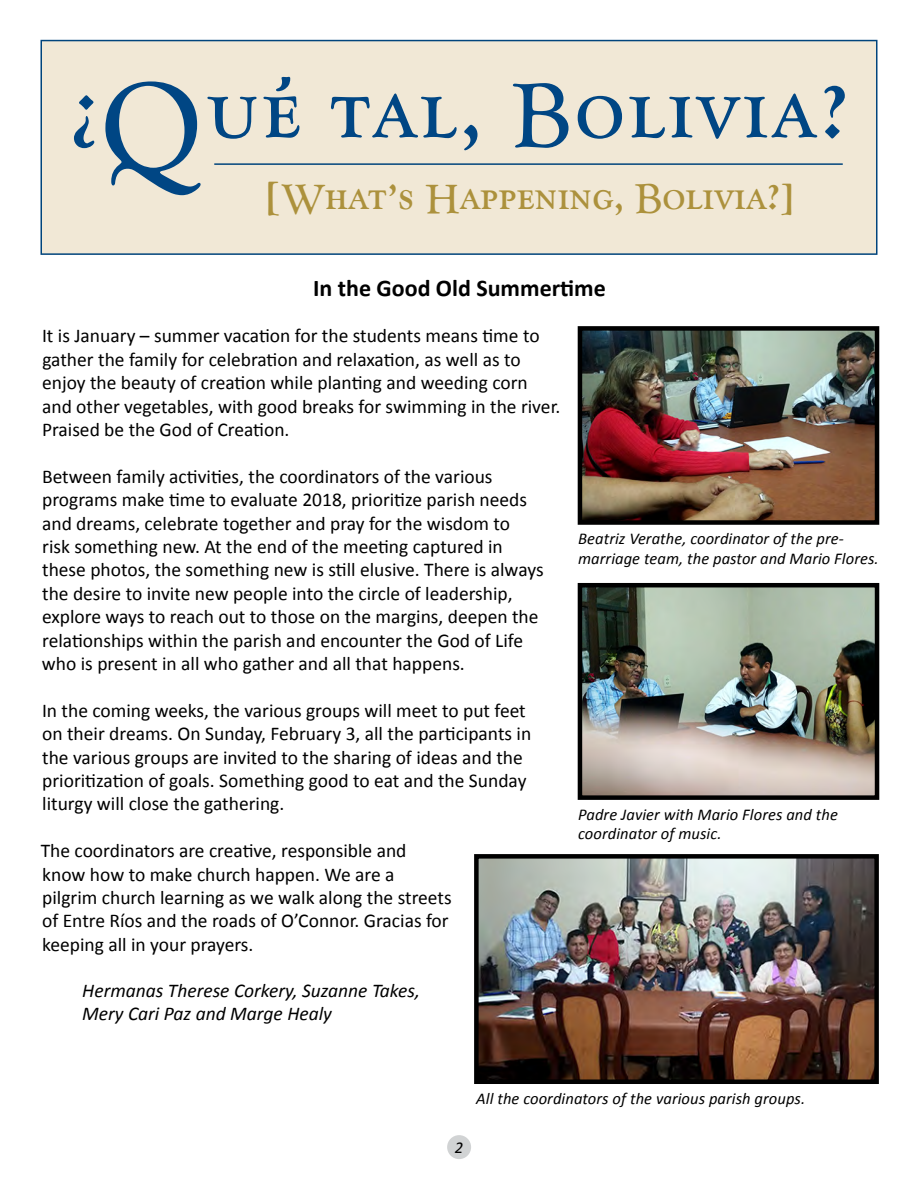
<style>
.page{position:relative;width:918px;height:1188px;background:#fff}
.page>*{position:absolute;margin:0;border:0;box-sizing:border-box;transform-origin:0 0}
.t1{font:78px "Goudy Cat DCD";letter-spacing:.04em;color:#004684}
.t2{font:36px "Goudy Cat DCD";color:#ac913c}
.t3{font:700 24px "Calibri";color:#000}
.t4{font:19.5px/23.4px "Calibri";color:#000}
.t5{font:italic 19.5px/23.4px "Calibri";color:#000}
.t6{font:italic 16.5px/19.8px "Calibri";letter-spacing:.005em;color:#000}
.s1{font-size:109.5px}
.s2{font-size:38.85px}
</style>
<div class="page">
<div style="left:447px;top:1135px;width:24px;height:24px;background:#d1d3d4;border-radius:50%"></div>
<div style="left:40px;top:40px;width:838px;height:215px;background:#f1e8d6;border:2px solid #00447c"></div>
<hr style="left:214px;top:163px;width:629px;height:2px;background:#00447c">
<img style="left:583px;top:331px;width:291px;height:189px">
<div style="left:578px;top:326px;width:301px;height:199px;border:4px solid #000"></div>
<img style="left:479px;top:859px;width:395px;height:220px">
<div style="left:474px;top:854px;width:405px;height:230px;border:4px solid #000"></div>
<img style="left:583px;top:588px;width:291px;height:207px">
<div style="left:578px;top:583px;width:301px;height:217px;border:4px solid #000"></div>
<h1 class="t1" style="left:68px;top:62px;width:780px">¿<span class="s1">Q</span>ué tal, Bolivia?</h1>
<h2 class="t2" style="left:266px;top:175px;width:529px"><span class="s2">[</span>What’s Happening, Bolivia?]</h2>
<p class="t3" style="left:313px;top:273px;width:294px">In the Good Old Summertime</p>
<p class="t4" style="left:42px;top:323px;width:520px">It is January – summer vacation for the students means time to gather the family for celebration and relaxation, as well as to enjoy the beauty of creation while planting and weeding corn and other vegetables, with good breaks for swimming in the river.<br>Praised be the God of Creation.</p>
<p class="t4" style="left:42px;top:464px;width:503px">Between family activities, the coordinators of the various programs make time to evaluate 2018, prioritize parish needs and dreams, celebrate together and pray for the wisdom to<br>risk something new. At the end of the meeting captured in these photos, the something new is still elusive. There is always the desire to invite new people into the circle of leadership, explore ways to reach out to those on the margins, deepen the relationships within the parish and encounter the God of Life who is present in all who gather and all that happens.</p>
<p class="t4" style="left:42px;top:698px;width:491px">In the coming weeks, the various groups will meet to put feet on their dreams. On Sunday, February 3, all the participants in the various groups are invited to the sharing of ideas and the prioritization of goals. Something good to eat and the Sunday liturgy will close the gathering.</p>
<p class="t4" style="left:41px;top:838px;width:412px">The coordinators are creative, responsible and know how to make church happen. We are a pilgrim church learning as we walk along the streets of Entre Ríos and the roads of O’Connor. Gracias for keeping all in your prayers.</p>
<p class="t5" style="left:82px;top:978px;width:339px">Hermanas Therese Corkery, Suzanne Takes,<br>Mery Cari Paz and Marge Healy</p>
<p class="t6" style="left:578px;top:528px;width:302px">Beatriz Verathe, coordinator of the pre&shy;marriage team, the pastor and Mario Flores.</p>
<p class="t6" style="left:578px;top:803px;width:261px">Padre Javier with Mario Flores and the coordinator of music.</p>
<p class="t6" style="left:476px;top:1088px;width:330px">All the coordinators of the various parish groups.</p>
<p class="t6" style="left:455px;top:1137px;width:10px">2</p>
</div>
